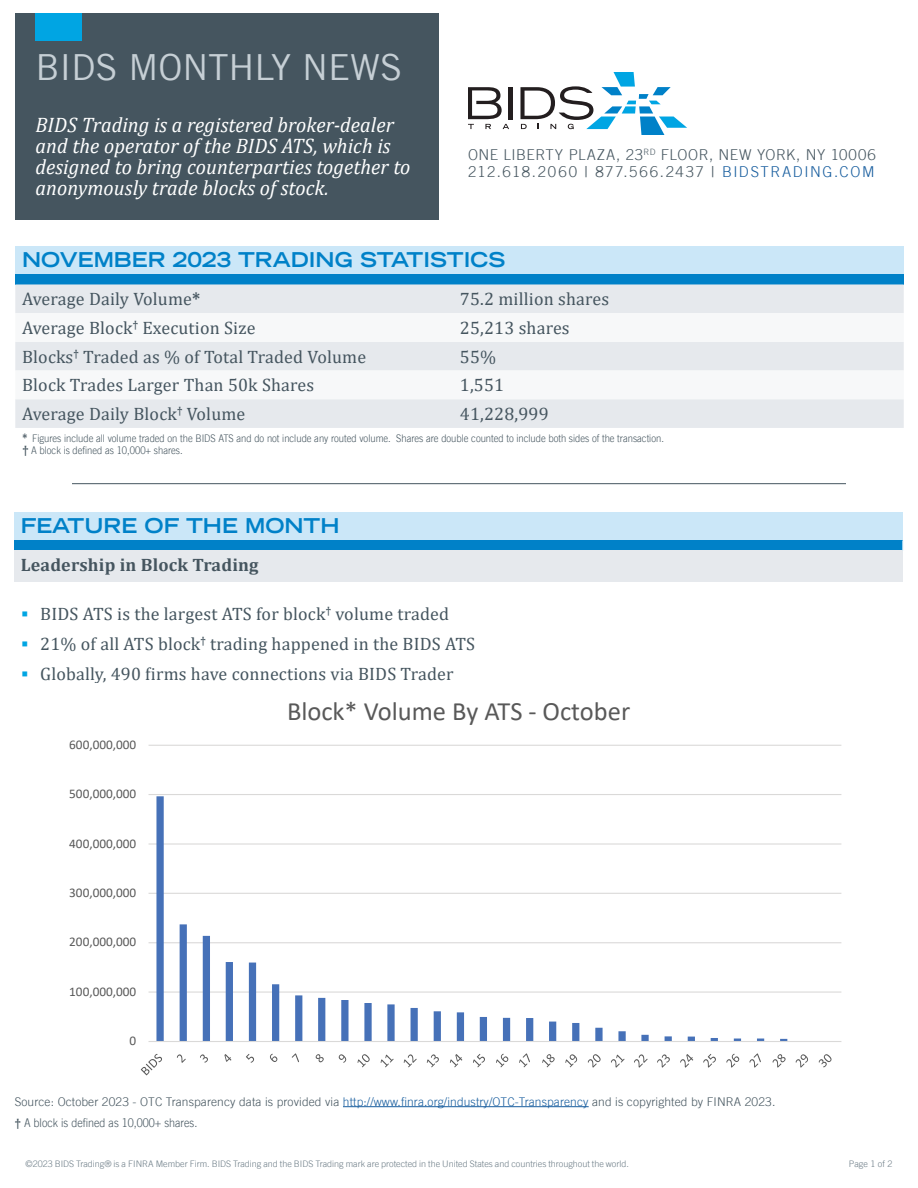
<style>
.page{position:relative;width:918px;height:1188px;background:#fff}
.page>*{position:absolute;margin:0;border:0;box-sizing:border-box;transform-origin:0 0}
.t1{font:36px "Trade Gothic LT";color:#c6cfd5}
.t2{font:26.55px "Calibri";color:#595959}
.t3{font:italic 21px/21px "Cambria";letter-spacing:.005em;color:#fff;scale:.96 1}
.t4{font:700 expanded 20.25px "Trade Gothic LT";color:#0081c8}
.t5{font:18px "Cambria";letter-spacing:.01em;color:#45555f}
.t6{font:18px "Cambria Math";letter-spacing:.01em;color:#45555f}
.t7{font:700 18px "Cambria";letter-spacing:.01em;color:#45555f}
.t8{font:300 15px/16.5px "Trade Gothic LT";letter-spacing:.075em;color:#45555f}
.t9{font:13.2px "Calibri";color:#595959}
.t10{font:300 12px "Trade Gothic LT";letter-spacing:.01em;color:#45555f}
.t11{font:300 12px "Trade Gothic LT";letter-spacing:.01em;color:#45555f;scale:.9 1}
.t12{font:300 10.5px "Trade Gothic LT";color:#45555f;scale:.9 1}
.t13{font:300 9px "Trade Gothic LT";color:#6c7c86}
.s1{font-weight:400}
.s2{color:#175d9e}
.s3{font-weight:700}
.s4{font-family:"Cambria";font-weight:700;font-size:12px}
.s5{font-family:"Cambria";font-weight:700}
</style>
<div class="page">
<div style="left:15px;top:14px;width:423px;height:206px;background:#45555f"></div>
<div style="left:36px;top:14px;width:46px;height:27px;background:#00a5e3"></div>
<hr style="left:509px;top:87px;width:4px;height:32px;background:#231e1f">
<svg style="left:468px;top:87px;width:41px;height:42px"></svg>
<svg style="left:520px;top:72px;width:167px;height:63px"></svg>
<hr style="left:72px;top:483px;width:774px;height:1px;background:#45555f">
<div style="left:15px;top:246px;width:889px;height:28px;background:#cbe7f8"></div>
<div style="left:15px;top:274px;width:889px;height:10px;background:#0081c8"></div>
<div style="left:15px;top:284px;width:889px;height:144px;background:#e6e9ed"></div>
<svg style="left:15px;top:313px;width:889px;height:86px"></svg>
<div style="left:14px;top:512px;width:889px;height:28px;background:#cbe7f8"></div>
<div style="left:14px;top:540px;width:889px;height:11px;background:#0081c8"></div>
<div style="left:14px;top:551px;width:889px;height:31px;background:#e6e9ed"></div>
<hr style="left:343px;top:1106px;width:246px;height:1px;background:#175d9e">
<hr style="left:149px;top:745px;width:692px;height:1px;background:#dad9d8">
<hr style="left:149px;top:794px;width:692px;height:1px;background:#dad9d8">
<hr style="left:149px;top:843px;width:692px;height:2px;background:#dad9d8">
<hr style="left:149px;top:893px;width:692px;height:1px;background:#dad9d8">
<hr style="left:149px;top:942px;width:692px;height:1px;background:#dad9d8">
<hr style="left:149px;top:992px;width:692px;height:1px;background:#dad9d8">
<svg style="left:156px;top:796px;width:631px;height:245px"></svg>
<hr style="left:149px;top:1041px;width:692px;height:1px;background:#dad9d8">
<svg style="left:141px;top:1054px;width:21px;height:21px"></svg>
<svg style="left:177px;top:1054px;width:9px;height:9px"></svg>
<svg style="left:200px;top:1054px;width:8px;height:9px"></svg>
<svg style="left:224px;top:1054px;width:7px;height:8px"></svg>
<svg style="left:246px;top:1054px;width:8px;height:9px"></svg>
<svg style="left:270px;top:1054px;width:7px;height:8px"></svg>
<svg style="left:292px;top:1053px;width:7px;height:9px"></svg>
<svg style="left:316px;top:1054px;width:8px;height:8px"></svg>
<svg style="left:339px;top:1054px;width:7px;height:9px"></svg>
<svg style="left:358px;top:1054px;width:12px;height:13px"></svg>
<svg style="left:381px;top:1055px;width:13px;height:12px"></svg>
<svg style="left:404px;top:1054px;width:13px;height:13px"></svg>
<svg style="left:427px;top:1054px;width:12px;height:13px"></svg>
<svg style="left:450px;top:1054px;width:12px;height:13px"></svg>
<svg style="left:473px;top:1054px;width:12px;height:13px"></svg>
<svg style="left:496px;top:1054px;width:12px;height:13px"></svg>
<svg style="left:519px;top:1053px;width:11px;height:14px"></svg>
<svg style="left:542px;top:1054px;width:13px;height:13px"></svg>
<svg style="left:565px;top:1054px;width:12px;height:13px"></svg>
<svg style="left:588px;top:1054px;width:13px;height:14px"></svg>
<svg style="left:611px;top:1055px;width:14px;height:13px"></svg>
<svg style="left:634px;top:1054px;width:14px;height:14px"></svg>
<svg style="left:657px;top:1054px;width:13px;height:14px"></svg>
<svg style="left:680px;top:1054px;width:13px;height:14px"></svg>
<svg style="left:703px;top:1054px;width:13px;height:14px"></svg>
<svg style="left:726px;top:1054px;width:13px;height:14px"></svg>
<svg style="left:749px;top:1053px;width:12px;height:15px"></svg>
<svg style="left:773px;top:1054px;width:13px;height:14px"></svg>
<svg style="left:796px;top:1054px;width:12px;height:14px"></svg>
<svg style="left:819px;top:1054px;width:13px;height:13px"></svg>
<p class="t1" style="left:36px;top:45px;width:368px">BIDS MONTHLY NEWS</p>
<p class="t3" style="left:36px;top:114px;width:392px">BIDS Trading is a registered broker-dealer and the operator of the BIDS ATS, which is designed to bring counterparties together to anonymously trade blocks of stock.</p>
<p class="t8" style="left:468px;top:146px;width:409px">ONE LIBERTY PLAZA, 23<sup>RD</sup> FLOOR, NEW YORK, NY 10006<br>212.618.2060 <span class="s1">|</span> 877.566.2437 <span class="s1">|</span> <span class="s2">BIDSTRADING.COM</span></p>
<p class="t4" style="left:22px;top:247px;width:485px">NOVEMBER 2023 TRADING STATISTICS</p>
<p class="t5" style="left:22px;top:288px;width:180px">Average Daily Volume<span class="s3">*</span></p>
<p class="t5" style="left:460px;top:288px;width:151px">75.2 million shares</p>
<p class="t5" style="left:22px;top:317px;width:235px">Average Block<sup>†</sup> Execution Size</p>
<p class="t5" style="left:460px;top:317px;width:111px">25,213 shares</p>
<p class="t6" style="left:22px;top:346px;width:346px">Blocks<sup>†</sup> Traded as % of Total Traded Volume</p>
<p class="t5" style="left:460px;top:346px;width:38px">55%</p>
<p class="t5" style="left:22px;top:375px;width:294px">Block Trades Larger Than 50k Shares</p>
<p class="t5" style="left:460px;top:375px;width:46px">1,551</p>
<p class="t6" style="left:22px;top:403px;width:225px">Average Daily Block<sup>†</sup> Volume</p>
<p class="t5" style="left:460px;top:403px;width:90px">41,228,999</p>
<p class="t12" style="left:22px;top:432px;width:714px"><span class="s4">*</span> Figures include all volume traded on the BIDS ATS and do not include any routed volume. Shares are double counted to include both sides of the transaction.</p>
<p class="t12" style="left:22px;top:444px;width:180px"><span class="s4">†</span> A block is defined as 10,000+ shares.</p>
<p class="t4" style="left:21px;top:513px;width:320px">FEATURE OF THE MONTH</p>
<p class="t7" style="left:21px;top:552px;width:239px">Leadership in Block Trading</p>
<p class="t5" style="left:40px;top:603px;width:410px">BIDS ATS is the largest ATS for block<sup>†</sup> volume traded</p>
<p class="t5" style="left:40px;top:633px;width:437px">21% of all ATS block<sup>†</sup> trading happened in the BIDS ATS</p>
<p class="t5" style="left:40px;top:663px;width:415px">Globally, 490 firms have connections via BIDS Trader</p>
<p class="t9" style="left:69px;top:735px;width:68px">600,000,000</p>
<p class="t9" style="left:69px;top:785px;width:68px">500,000,000</p>
<p class="t9" style="left:69px;top:834px;width:68px">400,000,000</p>
<p class="t9" style="left:69px;top:884px;width:68px">300,000,000</p>
<p class="t9" style="left:69px;top:933px;width:68px">200,000,000</p>
<p class="t9" style="left:69px;top:982px;width:68px">100,000,000</p>
<p class="t9" style="left:130px;top:1032px;width:8px">0</p>
<p class="t2" style="left:287px;top:692px;width:345px">Block* Volume By ATS - October</p>
<p class="t10" style="left:15px;top:1094px;width:762px">Source: October 2023 - OTC Transparency data is provided via <span class="s2">http://www.finra.org/industry/OTC-Transparency</span> and is copyrighted by FINRA 2023.</p>
<p class="t11" style="left:15px;top:1115px;width:204px"><span class="s5">†</span> A block is defined as 10,000+ shares.</p>
<p class="t13" style="left:26px;top:1159px;width:605px">©2023 BIDS Trading® is a FINRA Member Firm. BIDS Trading and the BIDS Trading mark are protected in the United States and countries throughout the world.</p>
<p class="t13" style="left:849px;top:1159px;width:45px">Page 1 of 2</p>
</div>
